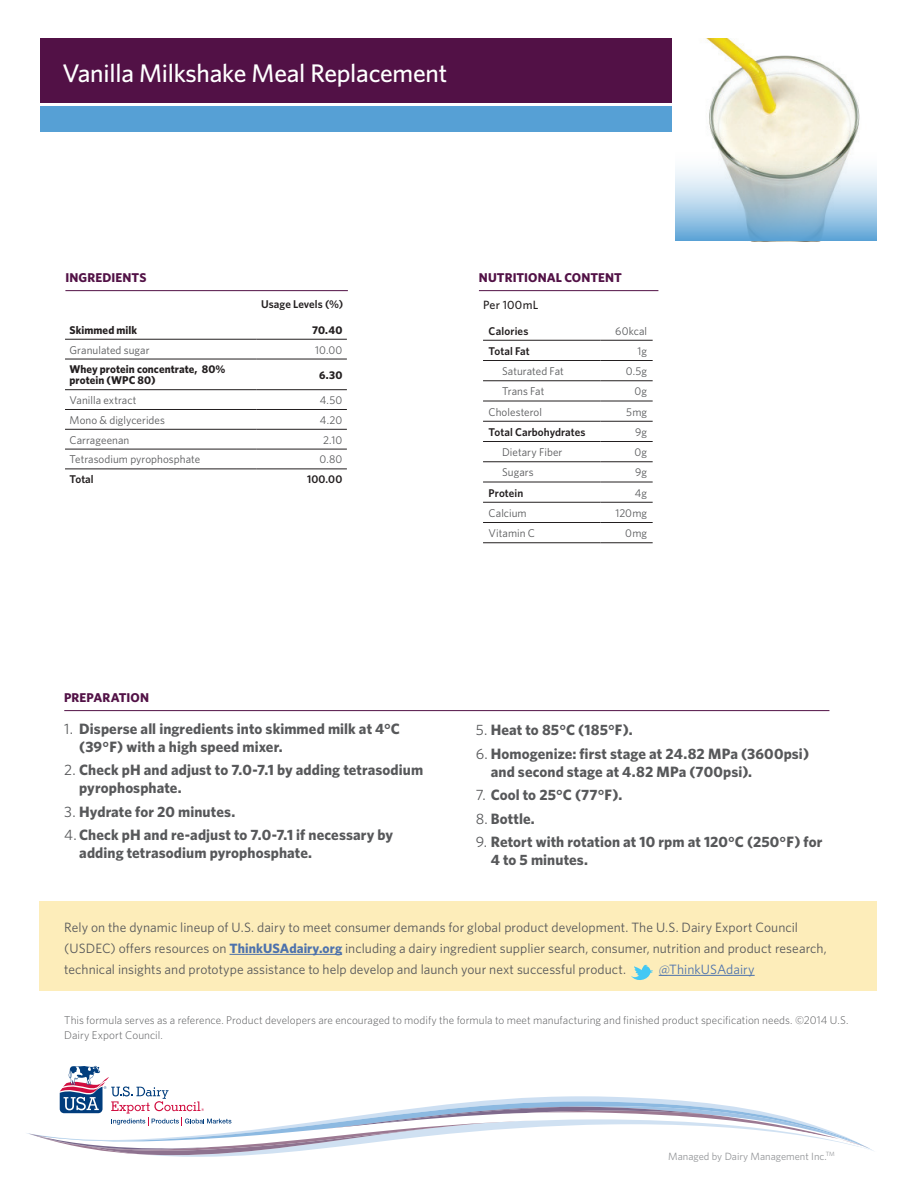
<style>
.page{position:relative;width:918px;height:1188px;background:#fff}
.page>*{position:absolute;margin:0;border:0;box-sizing:border-box;transform-origin:0 0}
.t1{font:500 25.5px "Whitney";letter-spacing:-.01em;color:#fff}
.t2{font:700 15px/18px "Whitney";letter-spacing:.005em;color:#57585a}
.Signoff{font:13.5px/21px "Whitney";letter-spacing:.005em;color:#57585a}
.Signoff-2{font:13.5px "Whitney";color:#4d72ac}
.Subhead{font:700 12.75px "Whitney";letter-spacing:.005em;color:#521146}
.Subhead-2{font:500 12px "Whitney";letter-spacing:.02em;color:#231f20}
.Table_Header{font:11.25px "Whitney";letter-spacing:.005em;color:#57585a}
.Body__L2{font:300 11.25px/15px "Whitney";letter-spacing:.005em;color:#57585a}
.Table_Header-2{font:600 11.25px "Whitney";letter-spacing:.005em;color:#231f20}
.Table_Header-3{font:700 11.25px/10.8px "Whitney";letter-spacing:.005em;color:#231f20}
.t3{font:10.5px "Whitney";color:#939598}
.s1{font-weight:400}
.s2{font-weight:700;color:#4d72ac}
</style>
<div class="page">
<svg style="left:29px;top:1066px;width:845px;height:91px"></svg>
<div style="left:40px;top:106px;width:631px;height:26px;background:#56a0d5"></div>
<div style="left:40px;top:39px;width:631px;height:64px;background:#521146"></div>
<hr style="left:479px;top:290px;width:179px;height:1px;background:#521146">
<hr style="left:65px;top:339px;width:191px;height:1px;background:#231f20">
<hr style="left:256px;top:339px;width:91px;height:1px;background:#231f20">
<hr style="left:65px;top:359px;width:191px;height:1px;background:#231f20">
<hr style="left:256px;top:359px;width:91px;height:1px;background:#231f20">
<hr style="left:65px;top:389px;width:191px;height:1px;background:#231f20">
<hr style="left:256px;top:389px;width:91px;height:1px;background:#231f20">
<hr style="left:65px;top:409px;width:191px;height:1px;background:#231f20">
<hr style="left:256px;top:409px;width:91px;height:1px;background:#231f20">
<hr style="left:65px;top:429px;width:191px;height:1px;background:#231f20">
<hr style="left:256px;top:429px;width:91px;height:1px;background:#231f20">
<hr style="left:65px;top:449px;width:191px;height:1px;background:#231f20">
<hr style="left:256px;top:449px;width:91px;height:1px;background:#231f20">
<hr style="left:65px;top:469px;width:191px;height:1px;background:#231f20">
<hr style="left:256px;top:469px;width:91px;height:1px;background:#231f20">
<hr style="left:65px;top:290px;width:283px;height:1px;background:#521146">
<svg style="left:483px;top:339px;width:170px;height:163px"></svg>
<hr style="left:483px;top:340px;width:118px;height:1px;background:#231f20">
<hr style="left:601px;top:340px;width:52px;height:1px;background:#231f20">
<hr style="left:483px;top:360px;width:118px;height:1px;background:#231f20">
<hr style="left:601px;top:360px;width:52px;height:1px;background:#231f20">
<hr style="left:483px;top:380px;width:118px;height:1px;background:#231f20">
<hr style="left:601px;top:380px;width:52px;height:1px;background:#231f20">
<hr style="left:483px;top:401px;width:118px;height:1px;background:#231f20">
<hr style="left:601px;top:401px;width:52px;height:1px;background:#231f20">
<hr style="left:483px;top:421px;width:118px;height:1px;background:#231f20">
<hr style="left:601px;top:421px;width:52px;height:1px;background:#231f20">
<hr style="left:483px;top:441px;width:118px;height:1px;background:#231f20">
<hr style="left:601px;top:441px;width:52px;height:1px;background:#231f20">
<hr style="left:483px;top:461px;width:118px;height:1px;background:#231f20">
<hr style="left:601px;top:461px;width:52px;height:1px;background:#231f20">
<hr style="left:483px;top:482px;width:118px;height:1px;background:#231f20">
<hr style="left:601px;top:482px;width:52px;height:1px;background:#231f20">
<hr style="left:483px;top:502px;width:118px;height:1px;background:#231f20">
<hr style="left:601px;top:502px;width:52px;height:1px;background:#231f20">
<hr style="left:483px;top:522px;width:118px;height:1px;background:#231f20">
<hr style="left:601px;top:522px;width:52px;height:1px;background:#231f20">
<hr style="left:483px;top:542px;width:118px;height:1px;background:#231f20">
<hr style="left:601px;top:542px;width:52px;height:1px;background:#231f20">
<hr style="left:64px;top:710px;width:765px;height:1px;background:#521146">
<img style="left:706px;top:39px;width:154px;height:111px">
<svg style="left:676px;top:150px;width:201px;height:91px;background:#b5cedd"></svg>
<div style="left:40px;top:901px;width:837px;height:90px;background:#fdedba"></div>
<hr style="left:230px;top:954px;width:112px;height:1px;background:#4d72ac">
<hr style="left:659px;top:975px;width:96px;height:1px;background:#4d72ac">
<svg style="left:631px;top:965px;width:22px;height:15px"></svg>
<p class="t1" style="left:63px;top:56px;width:386px">Vanilla Milkshake Meal Replacement</p>
<p class="Subhead" style="left:65px;top:269px;width:82px">INGREDIENTS</p>
<p class="Subhead" style="left:479px;top:269px;width:145px">NUTRITIONAL CONTENT</p>
<p class="Table_Header-2" style="left:261px;top:297px;width:84px">Usage Levels (%)</p>
<p class="Subhead-2" style="left:483px;top:297px;width:57px">Per 100mL</p>
<p class="Table_Header-2" style="left:489px;top:323px;width:41px">Calories</p>
<p class="Table_Header" style="left:615px;top:323px;width:33px">60kcal</p>
<p class="Table_Header-2" style="left:489px;top:343px;width:43px">Total Fat</p>
<p class="Table_Header" style="left:638px;top:343px;width:11px">1g</p>
<p class="Table_Header" style="left:502px;top:364px;width:63px">Saturated Fat</p>
<p class="Table_Header" style="left:626px;top:364px;width:23px">0.5g</p>
<p class="Table_Header" style="left:502px;top:384px;width:44px">Trans Fat</p>
<p class="Table_Header" style="left:635px;top:384px;width:14px">0g</p>
<p class="Table_Header" style="left:489px;top:404px;width:55px">Cholesterol</p>
<p class="Table_Header" style="left:626px;top:404px;width:22px">5mg</p>
<p class="Table_Header-2" style="left:489px;top:424px;width:98px">Total Carbohydrates</p>
<p class="Table_Header" style="left:635px;top:424px;width:13px">9g</p>
<p class="Table_Header" style="left:502px;top:445px;width:62px">Dietary Fiber</p>
<p class="Table_Header" style="left:635px;top:445px;width:14px">0g</p>
<p class="Table_Header" style="left:502px;top:465px;width:33px">Sugars</p>
<p class="Table_Header" style="left:635px;top:465px;width:13px">9g</p>
<p class="Table_Header-2" style="left:489px;top:485px;width:36px">Protein</p>
<p class="Table_Header" style="left:635px;top:485px;width:14px">4g</p>
<p class="Table_Header" style="left:489px;top:505px;width:40px">Calcium</p>
<p class="Table_Header" style="left:615px;top:505px;width:33px">120mg</p>
<p class="Table_Header" style="left:489px;top:526px;width:48px">Vitamin C</p>
<p class="Table_Header" style="left:625px;top:526px;width:23px">0mg</p>
<p class="Table_Header-3" style="left:69px;top:324px;width:69px">Skimmed milk</p>
<p class="Table_Header-3" style="left:312px;top:324px;width:32px">70.40</p>
<p class="Table_Header" style="left:69px;top:342px;width:82px">Granulated sugar</p>
<p class="Table_Header" style="left:315px;top:342px;width:29px">10.00</p>
<p class="Table_Header-3" style="left:69px;top:364px;width:157px">Whey protein concentrate, 80% protein (WPC 80)</p>
<p class="Table_Header-3" style="left:319px;top:369px;width:25px">6.30</p>
<p class="Table_Header" style="left:69px;top:393px;width:69px">Vanilla extract</p>
<p class="Table_Header" style="left:320px;top:393px;width:24px">4.50</p>
<p class="Table_Header" style="left:69px;top:413px;width:97px">Mono &amp; diglycerides</p>
<p class="Table_Header" style="left:320px;top:413px;width:24px">4.20</p>
<p class="Table_Header" style="left:69px;top:432px;width:61px">Carrageenan</p>
<p class="Table_Header" style="left:323px;top:432px;width:21px">2.10</p>
<p class="Table_Header" style="left:69px;top:452px;width:132px">Tetrasodium pyrophosphate</p>
<p class="Table_Header" style="left:319px;top:452px;width:24px">0.80</p>
<p class="Table_Header-2" style="left:69px;top:472px;width:26px">Total</p>
<p class="Table_Header-2" style="left:307px;top:472px;width:37px">100.00</p>
<p class="Subhead" style="left:64px;top:689px;width:86px">PREPARATION</p>
<p class="t2" style="left:79px;top:719px;width:322px;text-indent:-15px"><span class="s1">1.</span> Disperse all ingredients into skimmed milk at 4°C (39°F) with a high speed mixer.</p>
<p class="t2" style="left:79px;top:761px;width:345px;text-indent:-15px"><span class="s1">2.</span> Check pH and adjust to 7.0-7.1 by adding tetrasodium pyrophosphate.</p>
<p class="t2" style="left:64px;top:802px;width:172px"><span class="s1">3.</span> Hydrate for 20 minutes.</p>
<p class="t2" style="left:79px;top:826px;width:315px;text-indent:-15px"><span class="s1">4.</span> Check pH and re-adjust to 7.0-7.1 if necessary by adding tetrasodium pyrophosphate.</p>
<p class="t2" style="left:476px;top:721px;width:158px"><span class="s1">5.</span> Heat to 85°C (185°F).</p>
<p class="t2" style="left:491px;top:744px;width:320px;text-indent:-15px"><span class="s1">6.</span> Homogenize: first stage at 24.82 MPa (3600psi) and second stage at 4.82 MPa (700psi).</p>
<p class="t2" style="left:476px;top:786px;width:148px"><span class="s1">7.</span> Cool to 25°C (77°F).</p>
<p class="t2" style="left:476px;top:809px;width:61px"><span class="s1">8.</span> Bottle.</p>
<p class="t2" style="left:491px;top:832px;width:333px;text-indent:-15px"><span class="s1">9.</span> Retort with rotation at 10 rpm at 120°C (250°F) for<br>4 to 5 minutes.</p>
<p class="Signoff" style="left:64px;top:916px;width:764px">Rely on the dynamic lineup of U.S. dairy to meet consumer demands for global product development. The U.S. Dairy Export Council (USDEC) offers resources on <span class="s2">ThinkUSAdairy.org</span> including a dairy ingredient supplier search, consumer, nutrition and product research, technical insights and prototype assistance to help develop and launch your next successful product.</p>
<p class="Signoff-2" style="left:659px;top:960px;width:97px">@ThinkUSAdairy</p>
<p class="Body__L2" style="left:64px;top:1012px;width:786px">This formula serves as a reference. Product developers are encouraged to modify the formula to meet manufacturing and finished product specification needs. ©2014 U.S.<br>Dairy Export Council.</p>
<p class="t3" style="left:668px;top:1149px;width:168px">Managed by Dairy Management Inc.<sup>TM</sup></p>
</div>
